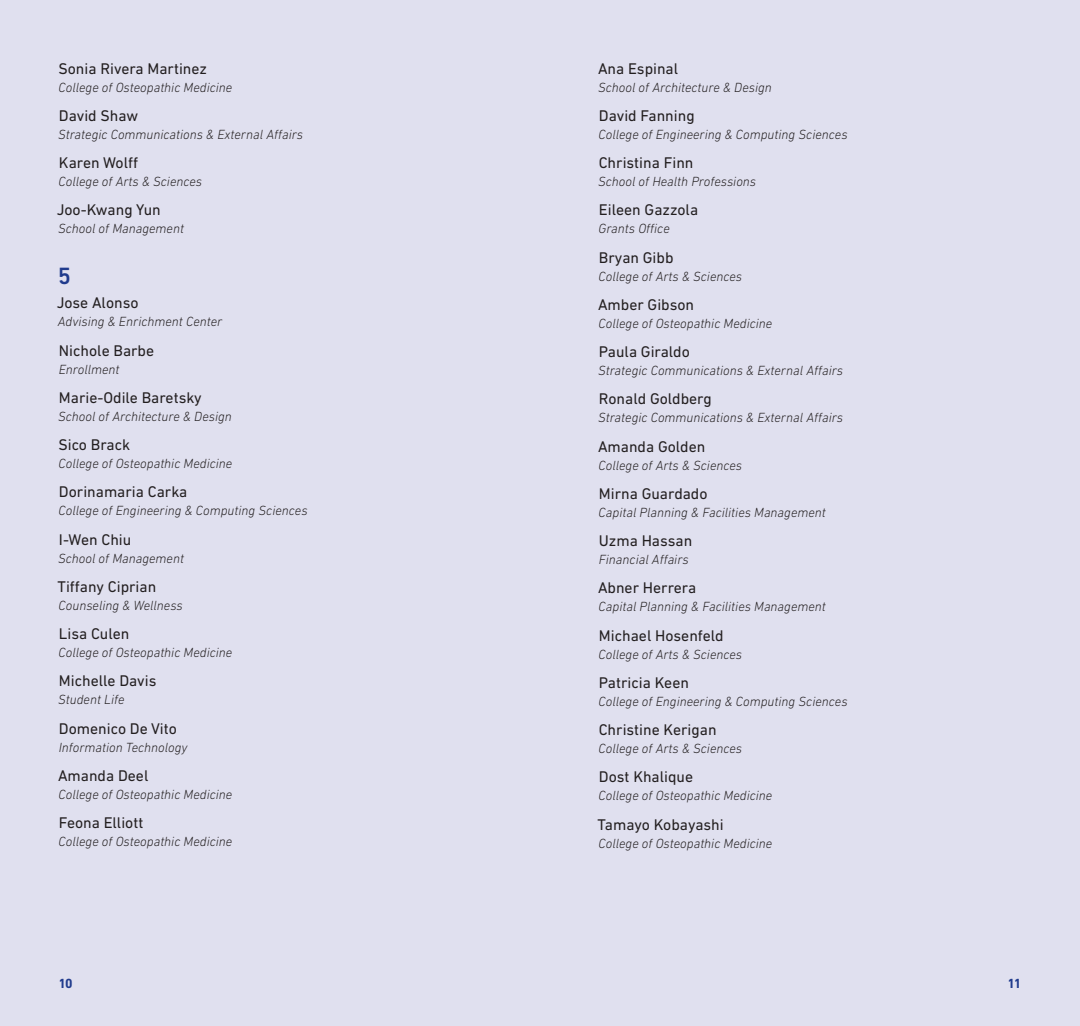
<style>
.page{position:relative;width:1080px;height:1026px;background:#e0e0ef}
.page>*{position:absolute;margin:0;border:0;box-sizing:border-box;transform-origin:0 0}
.Subtitle{font:500 24px "DIN Next LT Pro";color:#203b8d}
.Names{font:15.75px "DIN Next LT Pro";color:#231f20}
.Department{font:italic 300 13.5px "DIN Next LT Pro";color:#231f20}
.Pages{font:700 13.5px "DIN Next LT Pro";color:#203b8d}
</style>
<div class="page">
<p class="Names" style="left:59px;top:59px;width:150px">Sonia Rivera Martinez</p>
<p class="Department" style="left:59px;top:79px;width:175px">College of Osteopathic Medicine</p>
<p class="Names" style="left:59px;top:107px;width:81px">David Shaw</p>
<p class="Department" style="left:58px;top:127px;width:246px">Strategic Communications &amp; External Affairs</p>
<p class="Names" style="left:59px;top:154px;width:81px">Karen Wolff</p>
<p class="Department" style="left:59px;top:174px;width:145px">College of Arts &amp; Sciences</p>
<p class="Names" style="left:57px;top:201px;width:106px">Joo-Kwang Yun</p>
<p class="Department" style="left:58px;top:221px;width:127px">School of Management</p>
<p class="Subtitle" style="left:58px;top:261px;width:15px">5</p>
<p class="Names" style="left:57px;top:294px;width:83px">Jose Alonso</p>
<p class="Department" style="left:58px;top:314px;width:166px">Advising &amp; Enrichment Center</p>
<p class="Names" style="left:59px;top:341px;width:97px">Nichole Barbe</p>
<p class="Department" style="left:59px;top:361px;width:62px">Enrollment</p>
<p class="Names" style="left:59px;top:388px;width:144px">Marie-Odile Baretsky</p>
<p class="Department" style="left:58px;top:408px;width:175px">School of Architecture &amp; Design</p>
<p class="Names" style="left:59px;top:436px;width:73px">Sico Brack</p>
<p class="Department" style="left:59px;top:456px;width:175px">College of Osteopathic Medicine</p>
<p class="Names" style="left:59px;top:483px;width:130px">Dorinamaria Carka</p>
<p class="Department" style="left:59px;top:503px;width:251px">College of Engineering &amp; Computing Sciences</p>
<p class="Names" style="left:59px;top:530px;width:74px">I-Wen Chiu</p>
<p class="Department" style="left:58px;top:550px;width:127px">School of Management</p>
<p class="Names" style="left:58px;top:577px;width:100px">Tiffany Ciprian</p>
<p class="Department" style="left:59px;top:597px;width:126px">Counseling &amp; Wellness</p>
<p class="Names" style="left:59px;top:625px;width:72px">Lisa Culen</p>
<p class="Department" style="left:59px;top:645px;width:175px">College of Osteopathic Medicine</p>
<p class="Names" style="left:59px;top:672px;width:99px">Michelle Davis</p>
<p class="Department" style="left:58px;top:692px;width:68px">Student Life</p>
<p class="Names" style="left:59px;top:719px;width:120px">Domenico De Vito</p>
<p class="Department" style="left:59px;top:739px;width:130px">Information Technology</p>
<p class="Names" style="left:58px;top:766px;width:92px">Amanda Deel</p>
<p class="Department" style="left:59px;top:786px;width:175px">College of Osteopathic Medicine</p>
<p class="Names" style="left:59px;top:814px;width:86px">Feona Elliott</p>
<p class="Department" style="left:59px;top:834px;width:175px">College of Osteopathic Medicine</p>
<p class="Names" style="left:598px;top:59px;width:82px">Ana Espinal</p>
<p class="Department" style="left:598px;top:79px;width:175px">School of Architecture &amp; Design</p>
<p class="Names" style="left:599px;top:107px;width:97px">David Fanning</p>
<p class="Department" style="left:599px;top:127px;width:251px">College of Engineering &amp; Computing Sciences</p>
<p class="Names" style="left:599px;top:154px;width:96px">Christina Finn</p>
<p class="Department" style="left:598px;top:174px;width:160px">School of Health Professions</p>
<p class="Names" style="left:599px;top:201px;width:101px">Eileen Gazzola</p>
<p class="Department" style="left:599px;top:221px;width:73px">Grants Office</p>
<p class="Names" style="left:599px;top:248px;width:76px">Bryan Gibb</p>
<p class="Department" style="left:599px;top:268px;width:145px">College of Arts &amp; Sciences</p>
<p class="Names" style="left:598px;top:296px;width:98px">Amber Gibson</p>
<p class="Department" style="left:599px;top:316px;width:175px">College of Osteopathic Medicine</p>
<p class="Names" style="left:599px;top:343px;width:92px">Paula Giraldo</p>
<p class="Department" style="left:598px;top:363px;width:246px">Strategic Communications &amp; External Affairs</p>
<p class="Names" style="left:599px;top:390px;width:114px">Ronald Goldberg</p>
<p class="Department" style="left:598px;top:410px;width:246px">Strategic Communications &amp; External Affairs</p>
<p class="Names" style="left:598px;top:437px;width:109px">Amanda Golden</p>
<p class="Department" style="left:599px;top:457px;width:145px">College of Arts &amp; Sciences</p>
<p class="Names" style="left:599px;top:485px;width:110px">Mirna Guardado</p>
<p class="Department" style="left:599px;top:505px;width:229px">Capital Planning &amp; Facilities Management</p>
<p class="Names" style="left:599px;top:532px;width:95px">Uzma Hassan</p>
<p class="Department" style="left:599px;top:552px;width:91px">Financial Affairs</p>
<p class="Names" style="left:598px;top:579px;width:100px">Abner Herrera</p>
<p class="Department" style="left:599px;top:599px;width:229px">Capital Planning &amp; Facilities Management</p>
<p class="Names" style="left:599px;top:626px;width:126px">Michael Hosenfeld</p>
<p class="Department" style="left:599px;top:646px;width:145px">College of Arts &amp; Sciences</p>
<p class="Names" style="left:599px;top:674px;width:92px">Patricia Keen</p>
<p class="Department" style="left:599px;top:694px;width:251px">College of Engineering &amp; Computing Sciences</p>
<p class="Names" style="left:599px;top:721px;width:119px">Christine Kerigan</p>
<p class="Department" style="left:599px;top:741px;width:145px">College of Arts &amp; Sciences</p>
<p class="Names" style="left:599px;top:768px;width:96px">Dost Khalique</p>
<p class="Department" style="left:599px;top:788px;width:175px">College of Osteopathic Medicine</p>
<p class="Names" style="left:598px;top:815px;width:128px">Tamayo Kobayashi</p>
<p class="Department" style="left:599px;top:835px;width:175px">College of Osteopathic Medicine</p>
<p class="Pages" style="left:58px;top:975px;width:16px">10</p>
<p class="Pages" style="left:1008px;top:975px;width:15px">11</p>
</div>
